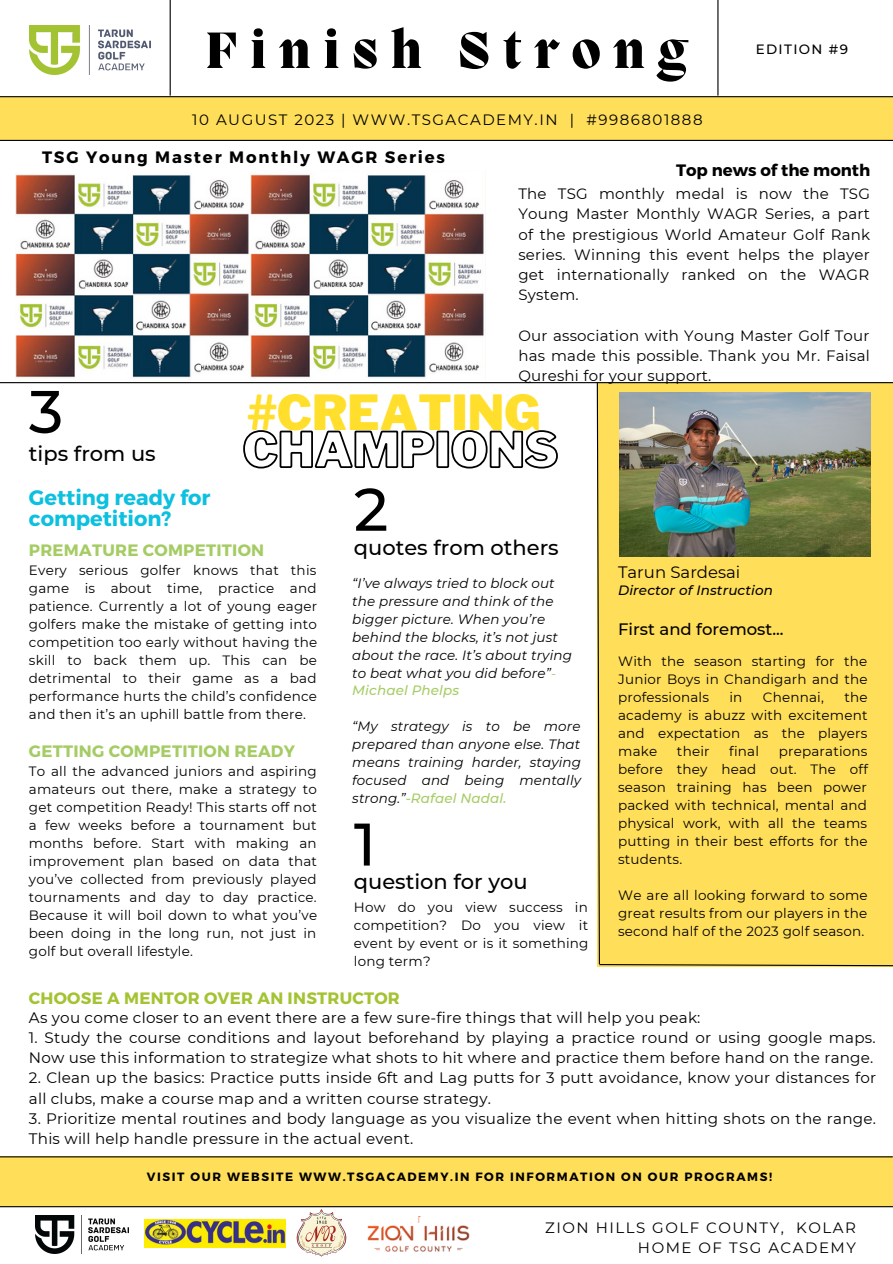
<style>
.page{position:relative;width:893px;height:1264px;background:#fff}
.page>*{position:absolute;margin:0;border:0;box-sizing:border-box;transform-origin:0 0}
.t1{font:500 60px "Montserrat";color:#000}
.t2{font:800 52.5px "Migra";letter-spacing:.245em;color:#000}
.t3{font:900 48px "Libre Franklin";color:#ffdf2b}
.t4{font:500 21px "Montserrat";color:#000}
.t5{font:700 21px/21.3px "Montserrat";color:#0cc0df}
.t6{font:700 16.5px "Montserrat";letter-spacing:.015em;color:#a5cc64}
.t7{font:700 16.5px "Montserrat";letter-spacing:.11em;color:#000}
.t8{font:700 16.5px "Montserrat";letter-spacing:.015em;color:#a3c332}
.t9{font:500 16.5px "Montserrat";color:#000}
.t10{font:700 16.5px "Montserrat";color:#000}
.t11{font:16.5px "Montserrat";color:#000}
.t12{font:15.15px/20.2px "Montserrat";letter-spacing:.015em;color:#000}
.t13{font:15px/20.2px "Montserrat";letter-spacing:.015em;color:#000;text-align:justify}
.t14{font:15px "Montserrat";letter-spacing:.1em;color:#000}
.t15{font:13.5px/18px "Montserrat";letter-spacing:.015em;color:#000;text-align:justify}
.t16{font:italic 13.5px/18px "Montserrat";letter-spacing:.01em;color:#000}
.t17{font:italic 500 13.5px "Montserrat";letter-spacing:.01em;color:#000}
.t18{font:500 13.5px "Montserrat";letter-spacing:.1em;color:#000}
.t19{font:700 12px "Montserrat";letter-spacing:.13em;color:#000}
.s1{font-style:normal;color:#a5cc64}
.s2{font-weight:500;color:#a5cc64}
</style>
<div class="page">
<div style="left:0;top:97px;width:892px;height:43px;background:#ffde59"></div>
<hr style="left:0;top:96px;width:892px;height:1px;background:#000">
<hr style="left:170px;top:0;width:1px;height:96px;background:#000">
<hr style="left:717px;top:0;width:1px;height:96px;background:#000">
<hr style="left:0;top:140px;width:892px;height:1px;background:#000">
<div style="left:0;top:1156px;width:892px;height:51px;background:#ffde59"></div>
<hr style="left:0;top:1206px;width:892px;height:1px;background:#000">
<hr style="left:0;top:1156px;width:892px;height:1px;background:#000">
<hr style="left:0;top:382px;width:892px;height:1px;background:#000">
<img style="left:30px;top:25px;width:120px;height:50px">
<svg style="left:596px;top:382px;width:296px;height:584px;background:#dcc75e"></svg>
<img style="left:367px;top:1216px;width:103px;height:36px">
<img style="left:35px;top:1215px;width:94px;height:38px">
<img style="left:144px;top:1219px;width:142px;height:28px">
<img style="left:296px;top:1209px;width:51px;height:48px">
<svg style="left:243px;top:430px;width:315px;height:39px"></svg>
<img style="left:16px;top:174px;width:233px;height:204px">
<img style="left:250px;top:173px;width:234px;height:205px">
<p class="t2" style="left:205px;top:25px;width:483px">Finish Strong</p>
<p class="t14" style="left:192px;top:110px;width:511px">10 AUGUST 2023 | WWW.TSGACADEMY.IN | #9986801888</p>
<p class="t18" style="left:755px;top:41px;width:94px">EDITION #9</p>
<p class="t7" style="left:42px;top:147px;width:404px">TSG Young Master Monthly WAGR Series</p>
<p class="t10" style="left:676px;top:160px;width:196px">Top news of the month</p>
<p class="t13" style="left:518px;top:184px;width:353px">The TSG monthly medal is now the TSG Young Master Monthly WAGR Series, a part of the prestigious World Amateur Golf Rank series. Winning this event helps the player get internationally ranked on the WAGR System.</p>
<p class="t13" style="left:518px;top:325px;width:353px">Our association with Young Master Golf Tour has made this possible. Thank you Mr. Faisal Qureshi for your support.</p>
<p class="t1" style="left:29px;top:375px;width:36px">3</p>
<p class="t4" style="left:29px;top:441px;width:128px">tips from us</p>
<p class="t5" style="left:29px;top:485px;width:183px">Getting ready for competition?</p>
<p class="t1" style="left:354px;top:472px;width:36px">2</p>
<p class="t4" style="left:354px;top:535px;width:206px">quotes from others</p>
<p class="t3" style="left:248px;top:383px;width:294px">#CREATING</p>
<p class="t6" style="left:29px;top:539px;width:237px">PREMATURE COMPETITION</p>
<p class="t15" style="left:29px;top:561px;width:290px">Every serious golfer knows that this game is about time, practice and patience. Currently a lot of young eager golfers make the mistake of getting into competition too early without having the skill to back them up. This can be detrimental to their game as a bad performance hurts the child’s confidence and then it’s an uphill battle from there.</p>
<p class="t6" style="left:29px;top:740px;width:268px">GETTING COMPETITION READY</p>
<p class="t15" style="left:29px;top:761px;width:290px">To all the advanced juniors and aspiring amateurs out there, make a strategy to get competition Ready! This starts off not a few weeks before a tournament but months before. Start with making an improvement plan based on data that you’ve collected from previously played tournaments and day to day practice.<br>Because it will boil down to what you’ve been doing in the long run, not just in golf but overall lifestyle.</p>
<p class="t16" style="left:352px;top:573px;width:221px">“I’ve always tried to block out the pressure and think of the bigger picture. When you’re behind the blocks, it’s not just about the race. It’s about trying to beat what you did before”<span class="s1">-<br></span><span class="s2">Michael Phelps</span></p>
<p class="t16" style="left:352px;top:717px;width:230px;text-align:justify">“My strategy is to be more prepared than anyone else. That means training harder, staying focused and being mentally strong.”<span class="s2">-Rafael Nadal.</span></p>
<p class="t1" style="left:354px;top:807px;width:24px">1</p>
<p class="t4" style="left:354px;top:868px;width:175px">question for you</p>
<p class="t15" style="left:354px;top:898px;width:236px">How do you view success in competition? Do you view it event by event or is it something long term?</p>
<p class="t11" style="left:618px;top:562px;width:124px">Tarun Sardesai</p>
<p class="t17" style="left:618px;top:582px;width:156px">Director of Instruction</p>
<p class="t9" style="left:618px;top:619px;width:167px">First and foremost...</p>
<p class="t15" style="left:618px;top:652px;width:251px">With the season starting for the Junior Boys in Chandigarh and the professionals</p>
<p class="t15" style="left:618px;top:688px;width:251px;text-indent:226px">the academy is abuzz with excitement and expectation as the players make</p>
<p class="t15" style="left:729px;top:688px;width:14px">in</p>
<p class="t15" style="left:762px;top:688px;width:63px">Chennai,</p>
<p class="t15" style="left:677px;top:742px;width:34px">their</p>
<p class="t15" style="left:729px;top:742px;width:31px">final</p>
<p class="t15" style="left:618px;top:742px;width:251px;text-indent:160px">preparations before they head out. The off season training has been power packed with technical, mental and physical work, with all the teams putting in their best efforts for the students.</p>
<p class="t15" style="left:618px;top:886px;width:251px">We are all looking forward to some great results from our players in the second half of the 2023 golf season.</p>
<p class="t8" style="left:29px;top:986px;width:372px">CHOOSE A MENTOR OVER AN INSTRUCTOR</p>
<p class="t12" style="left:29px;top:1007px;width:673px">As you come closer to an event there are a few sure-fire things that will help you peak:</p>
<p class="t12" style="left:29px;top:1027px;width:848px">1. Study the course conditions and layout beforehand by playing a practice round or using google maps.<br>Now use this information to strategize what shots to hit where and practice them before hand on the range.</p>
<p class="t12" style="left:29px;top:1067px;width:848px">2. Clean up the basics: Practice putts inside 6ft and Lag putts for 3 putt avoidance, know your distances for all clubs, make a course map and a written course strategy.</p>
<p class="t12" style="left:29px;top:1108px;width:848px">3. Prioritize mental routines and body language as you visualize the event when hitting shots on the range.<br>This will help handle pressure in the actual event.</p>
<p class="t19" style="left:147px;top:1169px;width:626px">VISIT OUR WEBSITE WWW.TSGACADEMY.IN FOR INFORMATION ON OUR PROGRAMS!</p>
<p class="t14" style="left:545px;top:1218px;width:312px">ZION HILLS GOLF COUNTY, KOLAR</p>
<p class="t14" style="left:638px;top:1238px;width:219px">HOME OF TSG ACADEMY</p>
</div>
